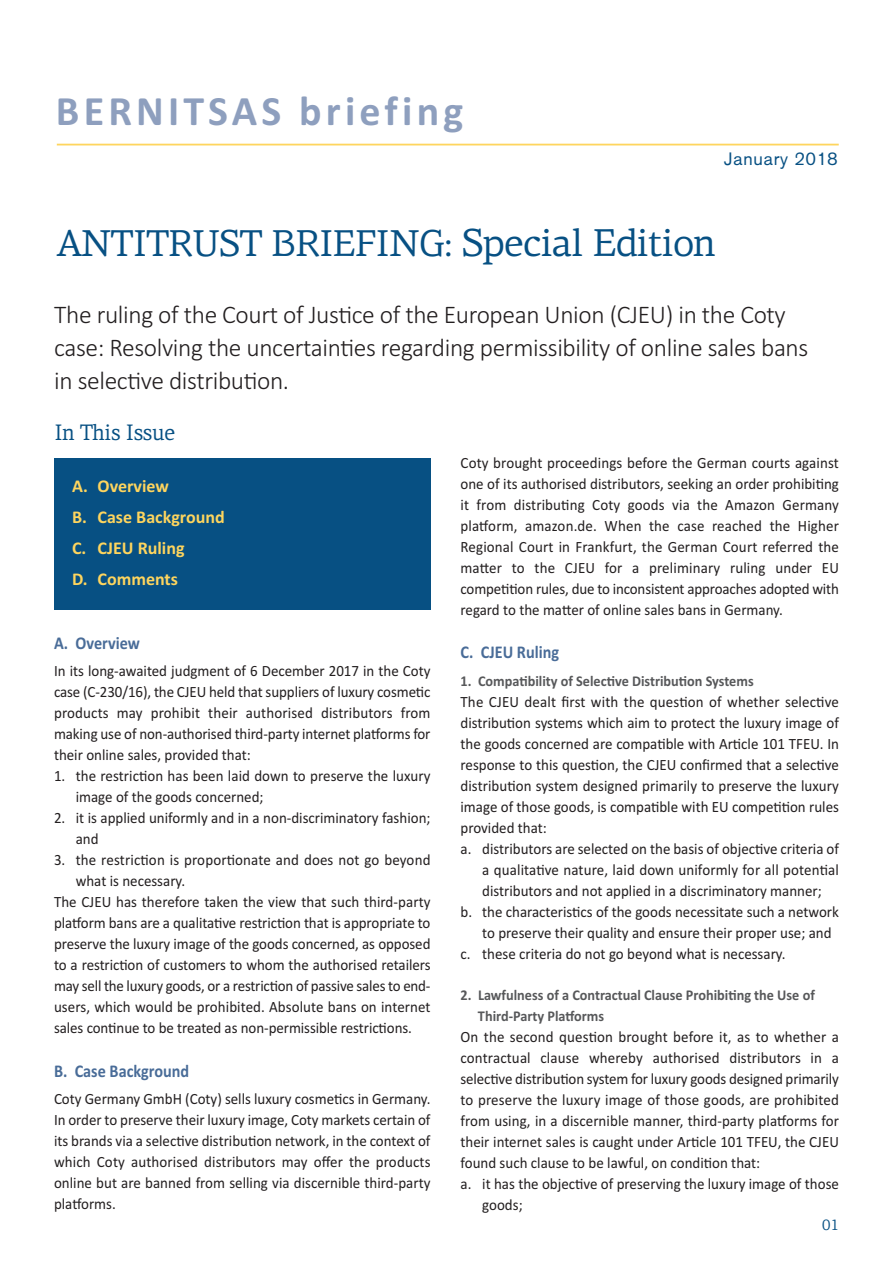
<style>
.page{position:relative;width:893px;height:1263px;background:#fff}
.page>*{position:absolute;margin:0;border:0;box-sizing:border-box;transform-origin:0 0}
.t1{font:700 42px "Calibri";letter-spacing:.1em;color:#8e9fbe}
.t2{font:37.5px "PF Centro Serif Pro";letter-spacing:-.02em;color:#075083}
.t3{font:300 25.5px/33px "Calibri";letter-spacing:-.015em;color:#231f20}
.t4{font:22.5px "PF Centro Serif Pro";letter-spacing:-.02em;color:#075083;scale:.95 1}
.t5{font:700 18px/31px "Calibri";color:#fed55e}
.t6{font:700 18px "Calibri";color:#496c98;scale:.9 1}
.t7{font:18px "PF Akzidenz";letter-spacing:.05em;color:#075083}
.t8{font:15.75px/21px "Calibri";color:#231f20;text-align:justify;scale:.95 1}
.t9{font:700 15px/21px "Calibri";color:#57585a;scale:.95 1}
.t10{font:15px "PF Centro Serif Pro";color:#075083}
.s1{font-size:39px}
</style>
<div class="page">
<hr style="left:57px;top:144px;width:782px;height:1px;background:#fed55e">
<div style="left:54px;top:458px;width:376px;height:151px;background:#075083"></div>
<h1 class="t1" style="left:56px;top:86px;width:409px">BERNITSAS briefing</h1>
<p class="t7" style="left:724px;top:153px;width:115px">January 2018</p>
<h2 class="t2" style="left:56px;top:230px;width:661px">ANTITRUST BRIEFING: <span class="s1">Special Edition</span></h2>
<h3 class="t3" style="left:54px;top:297px;width:756px">The ruling of the Court of Justice of the European Union (CJEU) in the Coty case: Resolving the uncertainties regarding permissibility of online sales bans in selective distribution.</h3>
<h3 class="t4" style="left:55px;top:424px;width:128px">In This Issue</h3>
<p class="t5" style="left:72px;top:470px;width:154px">A. Overview<br>B. Case Background<br>C. CJEU Ruling<br>D. Comments</p>
<p class="t6" style="left:54px;top:632px;width:97px">A. Overview</p>
<p class="t8" style="left:54px;top:660px;width:398px">In its long-awaited judgment of 6 December 2017 in the Coty case (C-230/16), the CJEU held that suppliers of luxury cosmetic products may prohibit their authorised distributors from making use of non-authorised third-party internet platforms for their online sales, provided that:</p>
<p class="t8" style="left:76px;top:765px;width:375px;text-indent:-22px">1. the restriction has been laid down to preserve the luxury image of the goods concerned;</p>
<p class="t8" style="left:76px;top:807px;width:375px;text-indent:-22px">2. it is applied uniformly and in a non-discriminatory fashion; and</p>
<p class="t8" style="left:54px;top:849px;width:398px">3. the restriction is proportionate and does not go beyond</p>
<p class="t8" style="left:76px;top:870px;width:117px">what is necessary.</p>
<p class="t8" style="left:54px;top:891px;width:398px">The CJEU has therefore taken the view that such third-party</p>
<p class="t8" style="left:54px;top:912px;width:398px">platform bans are a qualitative restriction that is appropriate to</p>
<p class="t8" style="left:54px;top:933px;width:398px">preserve the luxury image of the goods concerned, as opposed</p>
<p class="t8" style="left:54px;top:954px;width:398px">to a restriction of customers to whom the authorised retailers</p>
<p class="t8" style="left:54px;top:975px;width:398px">may sell the luxury goods, or a restriction of passive sales to end-</p>
<p class="t8" style="left:54px;top:996px;width:398px">users, which would be prohibited. Absolute bans on internet</p>
<p class="t8" style="left:54px;top:1017px;width:378px">sales continue to be treated as non-permissible restrictions.</p>
<p class="t6" style="left:54px;top:1060px;width:152px">B. Case Background</p>
<p class="t8" style="left:54px;top:1088px;width:398px">Coty Germany GmbH (Coty) sells luxury cosmetics in Germany.<br>In order to preserve their luxury image, Coty markets certain of its brands via a selective distribution network, in the context of which Coty authorised distributors may offer the products online but are banned from selling via discernible third-party platforms.</p>
<p class="t8" style="left:461px;top:452px;width:400px">Coty brought proceedings before the German courts against one of its authorised distributors, seeking an order prohibiting it from distributing Coty goods via the Amazon Germany platform, amazon.de. When the case reached the Higher Regional Court in Frankfurt, the German Court referred the matter to the CJEU for a preliminary ruling under EU competition rules, due to inconsistent approaches adopted with regard to the matter of online sales bans in Germany.</p>
<p class="t6" style="left:461px;top:642px;width:111px">C. CJEU Ruling</p>
<p class="t9" style="left:461px;top:670px;width:310px">1. Compatibility of Selective Distribution Systems</p>
<p class="t8" style="left:461px;top:691px;width:400px">The CJEU dealt first with the question of whether selective</p>
<p class="t8" style="left:461px;top:712px;width:400px">distribution systems which aim to protect the luxury image of</p>
<p class="t8" style="left:461px;top:733px;width:400px">the goods concerned are compatible with Article 101 TFEU. In</p>
<p class="t8" style="left:461px;top:754px;width:400px">response to this question, the CJEU confirmed that a selective</p>
<p class="t8" style="left:461px;top:775px;width:400px">distribution system designed primarily to preserve the luxury</p>
<p class="t8" style="left:461px;top:796px;width:400px">image of those goods, is compatible with EU competition rules</p>
<p class="t8" style="left:461px;top:817px;width:92px">provided that:</p>
<p class="t8" style="left:461px;top:838px;width:400px">a. distributors are selected on the basis of objective criteria of</p>
<p class="t8" style="left:482px;top:859px;width:377px">a qualitative nature, laid down uniformly for all potential</p>
<p class="t8" style="left:482px;top:880px;width:359px">distributors and not applied in a discriminatory manner;</p>
<p class="t8" style="left:461px;top:901px;width:400px">b. the characteristics of the goods necessitate such a network</p>
<p class="t8" style="left:482px;top:922px;width:369px">to preserve their quality and ensure their proper use; and</p>
<p class="t8" style="left:461px;top:943px;width:344px">c. these criteria do not go beyond what is necessary.</p>
<p class="t9" style="left:478px;top:984px;width:356px;text-indent:-17px">2. Lawfulness of a Contractual Clause Prohibiting the Use of<br>Third-Party Platforms</p>
<p class="t8" style="left:461px;top:1026px;width:400px">On the second question brought before it, as to whether a</p>
<p class="t8" style="left:461px;top:1047px;width:400px">contractual clause whereby authorised distributors in a</p>
<p class="t8" style="left:461px;top:1068px;width:400px">selective distribution system for luxury goods designed primarily</p>
<p class="t8" style="left:461px;top:1089px;width:400px">to preserve the luxury image of those goods, are prohibited</p>
<p class="t8" style="left:461px;top:1110px;width:400px">from using, in a discernible manner, third-party platforms for</p>
<p class="t8" style="left:461px;top:1131px;width:400px">their internet sales is caught under Article 101 TFEU, the CJEU</p>
<p class="t8" style="left:461px;top:1152px;width:317px">found such clause to be lawful, on condition that:</p>
<p class="t8" style="left:461px;top:1173px;width:400px">a. it has the objective of preserving the luxury image of those</p>
<p class="t8" style="left:482px;top:1194px;width:44px">goods;</p>
<p class="t10" style="left:822px;top:1219px;width:18px">01</p>
</div>
